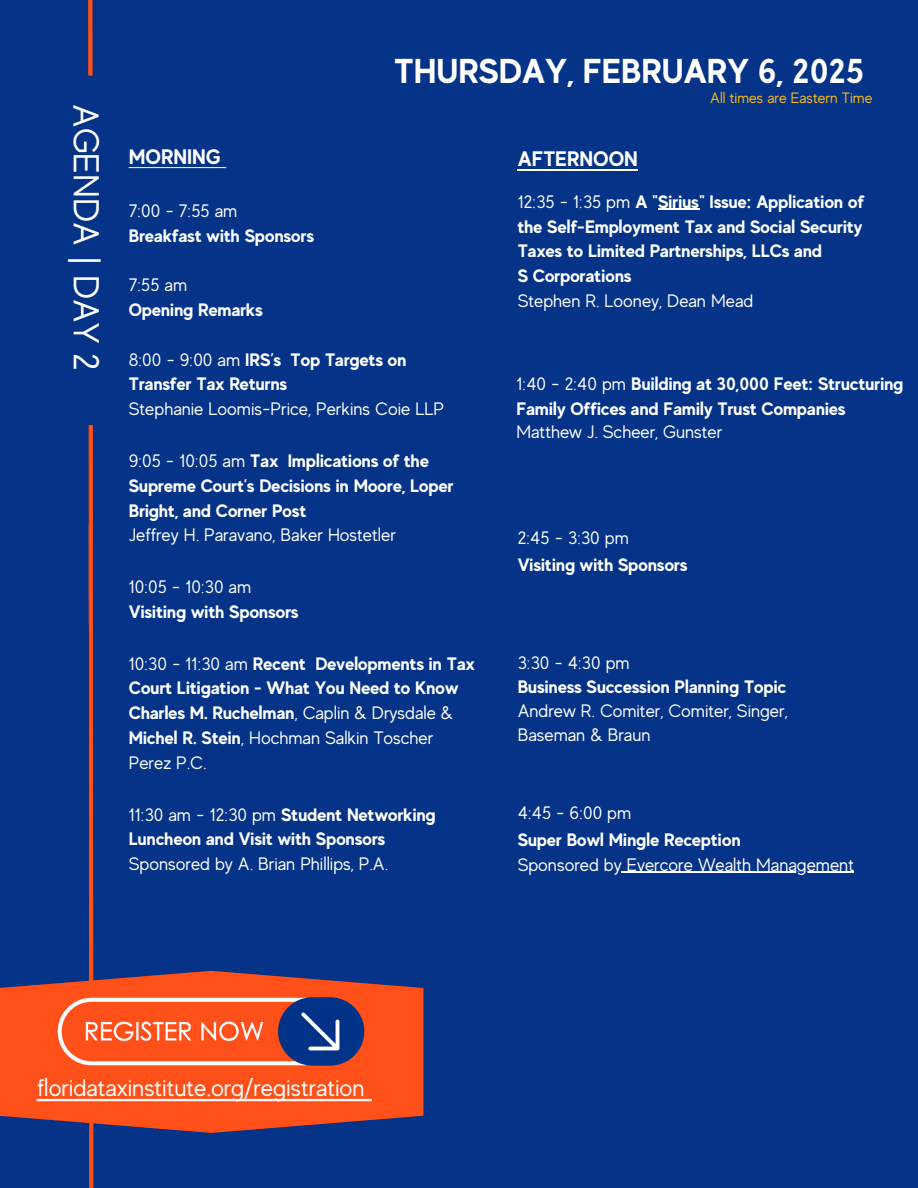
<style>
.page{position:relative;width:918px;height:1188px;background:#043387}
.page>*{position:absolute;margin:0;border:0;box-sizing:border-box;transform-origin:0 0}
.t1{font:36px "MADE Evolve Sans";color:#fdfdfd}
.t2{font:700 34.5px "MADE Evolve Sans";color:#fff}
.t3{font:24px "MADE Evolve Sans";color:#fff}
.t4{font:700 21px "MADE Evolve Sans";color:#fff}
.t5{font:700 18px/24.8px "MADE Evolve Sans";color:#fff}
.t6{font:18px/24.8px "MADE Evolve Sans";color:#fff}
.t7{font:15px "MADE Evolve Sans";color:#fdb913}
.s1{font-weight:400}
.s2{font-weight:700}
</style>
<div class="page">
<img style="left:0;top:0;width:424px;height:1188px">
<hr style="left:518px;top:169px;width:120px;height:2px;background:#fff">
<hr style="left:658px;top:209px;width:41px;height:1px;background:#fff">
<hr style="left:622px;top:872px;width:232px;height:1px;background:#fff">
<h2 class="t1" style="left:106px;top:104px;width:268px;rotate:90deg">AGENDA | DAY 2</h2>
<h5 class="t4" style="left:129px;top:144px;width:94px">MORNING</h5>
<h4 class="t2" style="left:394px;top:50px;width:472px">THURSDAY, FEBRUARY 6, 2025</h4>
<h5 class="t7" style="left:710px;top:89px;width:164px">All times are Eastern Time</h5>
<h5 class="t4" style="left:518px;top:146px;width:122px">AFTERNOON</h5>
<h5 class="t5" style="left:129px;top:198px;width:187px"><span class="s1">7:00 - 7:55 am<br></span>Breakfast with Sponsors</h5>
<h3 class="t5" style="left:129px;top:273px;width:136px"><span class="s1">7:55 am<br></span>Opening Remarks</h3>
<h1 class="t6" style="left:129px;top:347px;width:317px">8:00 - 9:00 am <span class="s2">IRS’s Top Targets on<br>Transfer Tax Returns<br></span>Stephanie Loomis-Price, Perkins Coie LLP</h1>
<p class="t5" style="left:129px;top:448px;width:326px"><span class="s1">9:05 - 10:05 am</span> Tax Implications of the Supreme Court’s Decisions in Moore, Loper Bright, and Corner Post<br><span class="s1">Jeffrey H. Paravano, Baker Hostetler</span></p>
<h4 class="t5" style="left:129px;top:575px;width:171px"><span class="s1">10:05 - 10:30 am<br></span>Visiting with Sponsors</h4>
<h5 class="t5" style="left:129px;top:651px;width:348px"><span class="s1">10:30 - 11:30 am</span> Recent Developments in Tax Court Litigation - What You Need to Know Charles M. Ruchelman<span class="s1">, Caplin &amp; Drysdale &amp; </span>Michel R. Stein<span class="s1">, Hochman Salkin Toscher Perez P.C.</span></h5>
<h5 class="t6" style="left:129px;top:802px;width:309px">11:30 am - 12:30 pm <span class="s2">Student Networking<br>Luncheon and Visit with Sponsors<br></span>Sponsored by A. Brian Phillips, P.A.</h5>
<h5 class="t5" style="left:518px;top:189px;width:348px"><span class="s1">12:35 - 1:35 pm</span> A "Sirius" Issue: Application of the Self-Employment Tax and Social Security Taxes to Limited Partnerships, LLCs and<br>S Corporations<br><span class="s1">Stephen R. Looney, Dean Mead</span></h5>
<h5 class="t5" style="left:516px;top:371px;width:389px;line-height:24.2px"><span class="s1">1:40 - 2:40 pm</span> Building at 30,000 Feet: Structuring<br>Family Offices and Family Trust Companies<br><span class="s1">Matthew J. Scheer, Gunster</span></h5>
<h5 class="t5" style="left:518px;top:524px;width:171px;line-height:27px"><span class="s1">2:45 - 3:30 pm<br></span>Visiting with Sponsors</h5>
<h5 class="t6" style="left:518px;top:651px;width:271px;line-height:24px">3:30 - 4:30 pm<br><span class="s2">Business Succession Planning Topic<br></span>Andrew R. Comiter, Comiter, Singer,<br>Baseman &amp; Braun</h5>
<h5 class="t5" style="left:518px;top:799px;width:225px;line-height:27px"><span class="s1">4:45 - 6:00 pm<br></span>Super Bowl Mingle Reception</h5>
<h5 class="t6" style="left:518px;top:852px;width:338px">Sponsored by Evercore Wealth Management</h5>
<h3 class="t3" style="left:37px;top:1074px;width:329px">floridataxinstitute.org/registration</h3>
</div>
